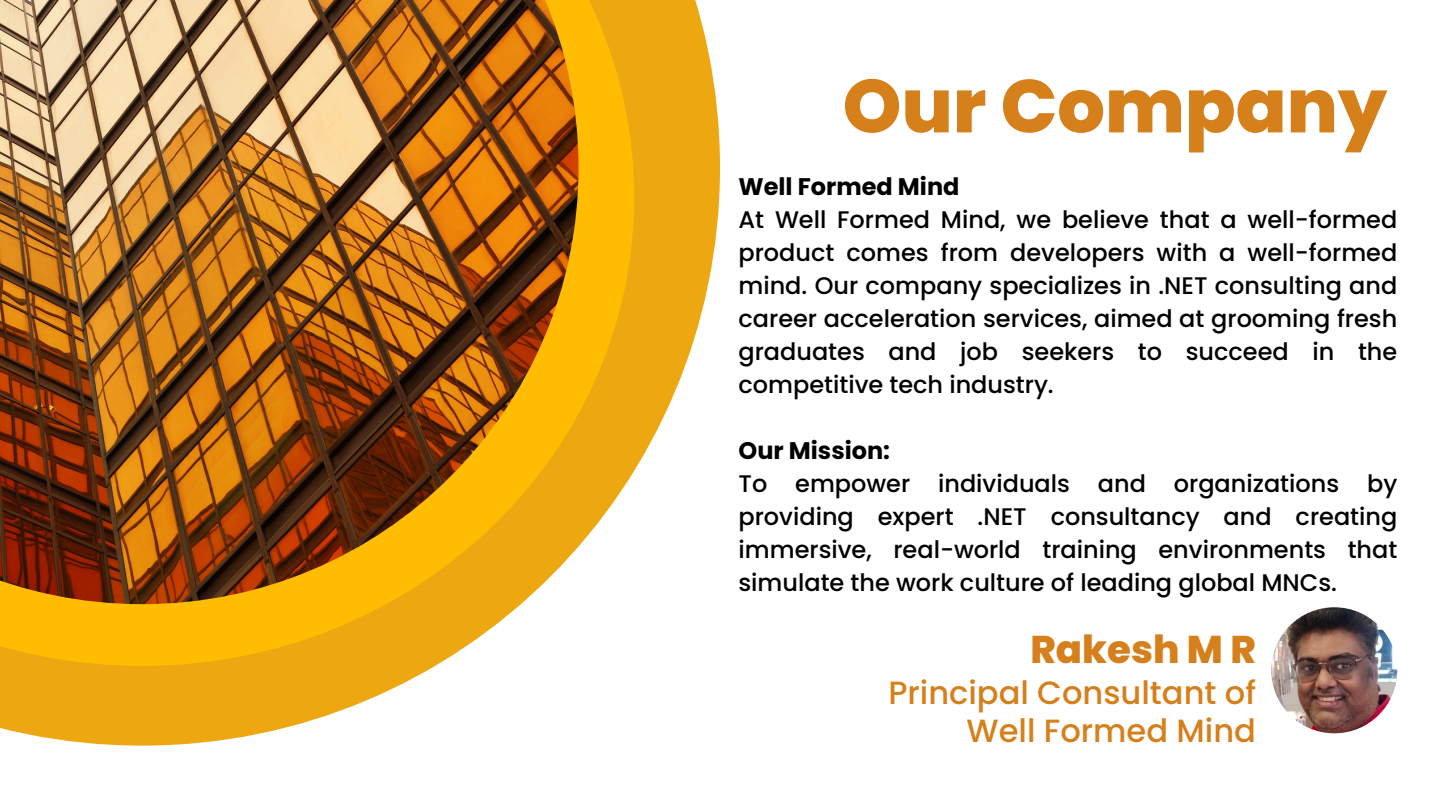
<style>
.page{position:relative;width:1440px;height:810px;background:#fff}
.page>*{position:absolute;margin:0;border:0;box-sizing:border-box;transform-origin:0 0}
.t1{font:800 74.9px "Poppins";color:#d6801c}
.t2{font:800 38.7px "Poppins";color:#d6801c}
.t3{font:500 32.1px/38.2px "Poppins";color:#d6801c;text-align:right}
.t4{font:500 24px/33px "Poppins";color:#000;text-align:justify}
.t5{font:700 24px "Poppins";color:#000}
</style>
<div class="page">
<svg style="left:0;top:0;width:720px;height:746px"></svg>
<svg style="left:0;top:0;width:634px;height:666px"></svg>
<img style="left:0;top:0;width:579px;height:604px">
<img style="left:1271px;top:607px;width:126px;height:126px;border-radius:50%">
<h1 class="t1" style="left:843px;top:54px;width:546px">Our Company</h1>
<p class="t5" style="left:739px;top:170px;width:222px">Well Formed Mind</p>
<p class="t4" style="left:739px;top:203px;width:660px">At Well Formed Mind, we believe that a well-formed product comes from developers with a well-formed mind. Our company specializes in .NET consulting and career acceleration services, aimed at grooming fresh graduates and job seekers to succeed in the competitive tech industry.</p>
<p class="t5" style="left:739px;top:434px;width:153px">Our Mission:</p>
<p class="t4" style="left:739px;top:467px;width:660px">To empower individuals and organizations by providing expert .NET consultancy and creating immersive, real-world training environments that simulate the work culture of leading global MNCs.</p>
<h2 class="t2" style="left:1030px;top:623px;width:227px">Rakesh M R</h2>
<h3 class="t3" style="left:888px;top:674px;width:369px">Principal Consultant of<br>Well Formed Mind</h3>
</div>
